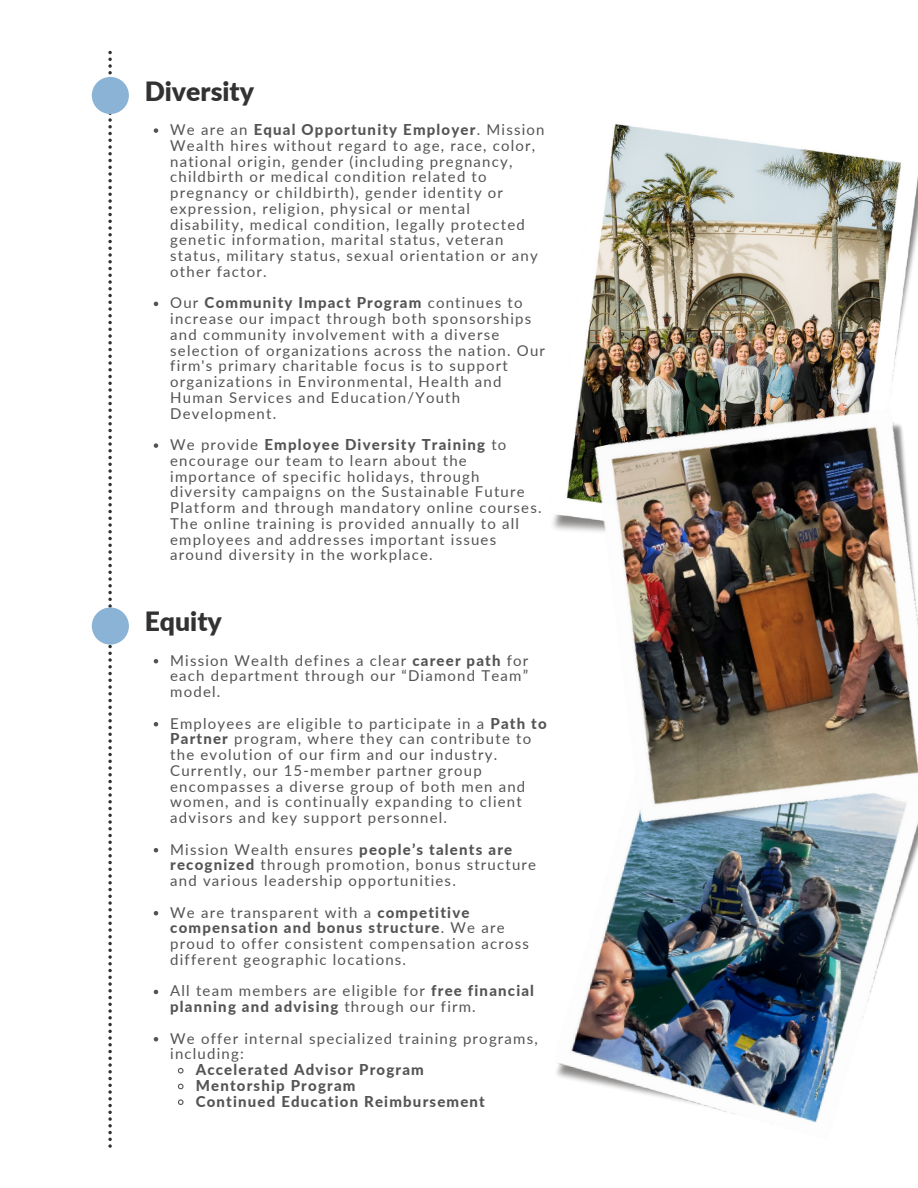
<style>
.page{position:relative;width:918px;height:1188px;background:#fff}
.page>*{position:absolute;margin:0;border:0;box-sizing:border-box;transform-origin:0 0}
.t1{font:900 26.55px "Lato";color:#323232}
.t2{font:15px/15.8px "Lato";letter-spacing:.08em;color:#545454}
.t3{font:800 15px/15.8px "Lato";letter-spacing:.08em;color:#545454}
.s1{font-weight:800}
</style>
<div class="page">
<div style="left:92px;top:77px;width:37px;height:37px;background:#8bb3d5;border-radius:50%"></div>
<img style="left:583px;top:124px;width:335px;height:248px">
<img style="left:556px;top:858px;width:359px;height:264px">
<img style="left:553px;top:372px;width:365px;height:486px">
<svg style="left:154px;top:128px;width:4px;height:5px"></svg>
<svg style="left:154px;top:302px;width:4px;height:4px"></svg>
<svg style="left:154px;top:443px;width:4px;height:5px"></svg>
<div style="left:92px;top:607px;width:37px;height:38px;background:#8bb3d5;border-radius:50%"></div>
<svg style="left:98px;top:51px;width:25px;height:1097px"></svg>
<svg style="left:154px;top:659px;width:4px;height:4px"></svg>
<svg style="left:154px;top:722px;width:4px;height:4px"></svg>
<svg style="left:154px;top:848px;width:4px;height:4px"></svg>
<svg style="left:154px;top:911px;width:4px;height:4px"></svg>
<svg style="left:154px;top:990px;width:4px;height:4px"></svg>
<svg style="left:154px;top:1037px;width:4px;height:4px"></svg>
<svg style="left:177px;top:1067px;width:7px;height:7px"></svg>
<svg style="left:177px;top:1083px;width:7px;height:7px"></svg>
<svg style="left:177px;top:1099px;width:7px;height:6px"></svg>
<h1 class="t1" style="left:145px;top:71px;width:111px">Diversity</h1>
<p class="t2" style="left:170px;top:121px;width:376px">We are an <span class="s1">Equal Opportunity Employer</span>. Mission Wealth hires without regard to age, race, color, national origin, gender (including pregnancy, childbirth or medical condition related to pregnancy or childbirth), gender identity or expression, religion, physical or mental disability, medical condition, legally protected genetic information, marital status, veteran status, military status, sexual orientation or any other factor.</p>
<p class="t2" style="left:170px;top:294px;width:376px">Our <span class="s1">Community Impact Program</span> continues to increase our impact through both sponsorships and community involvement with a diverse selection of organizations across the nation. Our firm's primary charitable focus is to support organizations in Environmental, Health and Human Services and Education/Youth Development.</p>
<p class="t2" style="left:170px;top:436px;width:373px">We provide <span class="s1">Employee Diversity Training</span> to encourage our team to learn about the importance of specific holidays, through diversity campaigns on the Sustainable Future Platform and through mandatory online courses.<br>The online training is provided annually to all employees and addresses important issues around diversity in the workplace.</p>
<h1 class="t1" style="left:145px;top:602px;width:79px">Equity</h1>
<p class="t2" style="left:170px;top:652px;width:360px;text-align:justify">Mission Wealth defines a clear <span class="s1">career path</span> for each department through our “Diamond Team” model.</p>
<p class="t2" style="left:170px;top:715px;width:378px">Employees are eligible to participate in a <span class="s1">Path to Partner</span> program, where they can contribute to the evolution of our firm and our industry.<br>Currently, our 15-member partner group encompasses a diverse group of both men and women, and is continually expanding to client advisors and key support personnel.</p>
<p class="t2" style="left:170px;top:841px;width:368px">Mission Wealth ensures <span class="s1">people’s talents are recognized</span> through promotion, bonus structure and various leadership opportunities.</p>
<p class="t2" style="left:170px;top:904px;width:360px">We are transparent with a <span class="s1">competitive compensation and bonus structure</span>. We are proud to offer consistent compensation across different geographic locations.</p>
<p class="t2" style="left:170px;top:983px;width:365px">All team members are eligible for <span class="s1">free financial planning and advising</span> through our firm.</p>
<p class="t2" style="left:170px;top:1030px;width:369px">We offer internal specialized training programs, including:</p>
<p class="t3" style="left:196px;top:1061px;width:291px">Accelerated Advisor Program<br>Mentorship Program<br>Continued Education Reimbursement</p>
</div>
